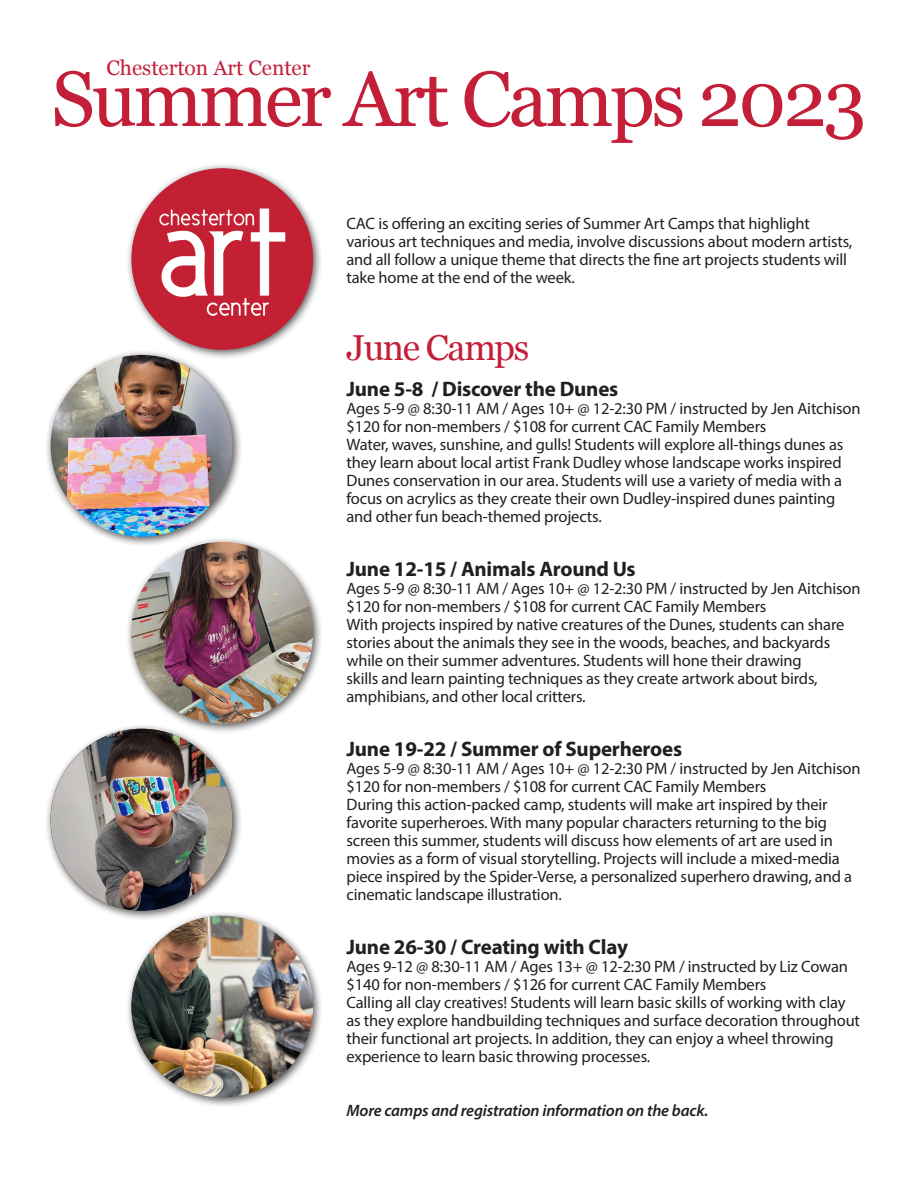
<style>
.page{position:relative;width:918px;height:1188px;background:#fff}
.page>*{position:absolute;margin:0;border:0;box-sizing:border-box;transform-origin:0 0}
.t1{font:78px "Georgia";letter-spacing:-.04em;color:#c31f39}
.t2{font:36px "Georgia";letter-spacing:-.04em;color:#c31f39}
.t3{font:700 21px "Myriad Pro";letter-spacing:-.01em;color:#231f20}
.t4{font:21px "Georgia";color:#c31f39}
.t5{font:16.5px/18px "Myriad Pro";letter-spacing:-.01em;color:#231f20}
.t6{font:italic 600 16.5px "Myriad Pro";letter-spacing:-.01em;color:#231f20}
</style>
<div class="page">
<div style="left:45px;top:349px;width:198px;height:198px;background:#231f20;opacity:.75"></div>
<img style="left:51px;top:355px;width:181px;height:182px;border-radius:91px">
<div style="left:125px;top:536px;width:199px;height:198px;background:#231f20;opacity:.75"></div>
<img style="left:131px;top:542px;width:182px;height:182px;border-radius:91px">
<div style="left:45px;top:723px;width:198px;height:198px;background:#231f20;opacity:.75"></div>
<img style="left:51px;top:729px;width:181px;height:182px;border-radius:91px">
<div style="left:125px;top:910px;width:199px;height:198px;background:#231f20;opacity:.75"></div>
<img style="left:131px;top:916px;width:182px;height:182px;border-radius:91px">
<div style="left:125px;top:162px;width:199px;height:198px;background:#231f20;opacity:.75"></div>
<img style="left:131px;top:168px;width:182px;height:182px;border-radius:91px">
<p class="t4" style="left:106px;top:52px;width:205px">Chesterton Art Center</p>
<h1 class="t1" style="left:51px;top:42px;width:817px">Summer Art Camps 2023</h1>
<p class="t5" style="left:346px;top:214px;width:507px">CAC is offering an exciting series of Summer Art Camps that highlight various art techniques and media, involve discussions about modern artists, and all follow a unique theme that directs the fine art projects students will take home at the end of the week.</p>
<h2 class="t2" style="left:346px;top:321px;width:184px">June Camps</h2>
<p class="t3" style="left:346px;top:375px;width:273px">June 5-8 / Discover the Dunes</p>
<p class="t5" style="left:346px;top:399px;width:516px">Ages 5-9 @ 8:30-11 AM / Ages 10+ @ 12-2:30 PM / instructed by Jen Aitchison $120 for non-members / $108 for current CAC Family Members<br>Water, waves, sunshine, and gulls! Students will explore all-things dunes as they learn about local artist Frank Dudley whose landscape works inspired Dunes conservation in our area. Students will use a variety of media with a focus on acrylics as they create their own Dudley-inspired dunes painting and other fun beach-themed projects.</p>
<p class="t3" style="left:346px;top:555px;width:291px">June 12-15 / Animals Around Us</p>
<p class="t5" style="left:346px;top:579px;width:516px">Ages 5-9 @ 8:30-11 AM / Ages 10+ @ 12-2:30 PM / instructed by Jen Aitchison $120 for non-members / $108 for current CAC Family Members<br>With projects inspired by native creatures of the Dunes, students can share stories about the animals they see in the woods, beaches, and backyards while on their summer adventures. Students will hone their drawing<br>skills and learn painting techniques as they create artwork about birds, amphibians, and other local critters.</p>
<p class="t3" style="left:346px;top:735px;width:337px">June 19-22 / Summer of Superheroes</p>
<p class="t5" style="left:346px;top:759px;width:516px">Ages 5-9 @ 8:30-11 AM / Ages 10+ @ 12-2:30 PM / instructed by Jen Aitchison $120 for non-members / $108 for current CAC Family Members<br>During this action-packed camp, students will make art inspired by their favorite superheroes. With many popular characters returning to the big screen this summer, students will discuss how elements of art are used in movies as a form of visual storytelling. Projects will include a mixed-media piece inspired by the Spider-Verse, a personalized superhero drawing, and a cinematic landscape illustration.</p>
<p class="t3" style="left:346px;top:933px;width:283px">June 26-30 / Creating with Clay</p>
<p class="t5" style="left:346px;top:957px;width:515px">Ages 9-12 @ 8:30-11 AM / Ages 13+ @ 12-2:30 PM / instructed by Liz Cowan $140 for non-members / $126 for current CAC Family Members<br>Calling all clay creatives! Students will learn basic skills of working with clay as they explore handbuilding techniques and surface decoration throughout their functional art projects. In addition, they can enjoy a wheel throwing experience to learn basic throwing processes.</p>
<p class="t6" style="left:346px;top:1100px;width:363px">More camps and registration information on the back.</p>
</div>
